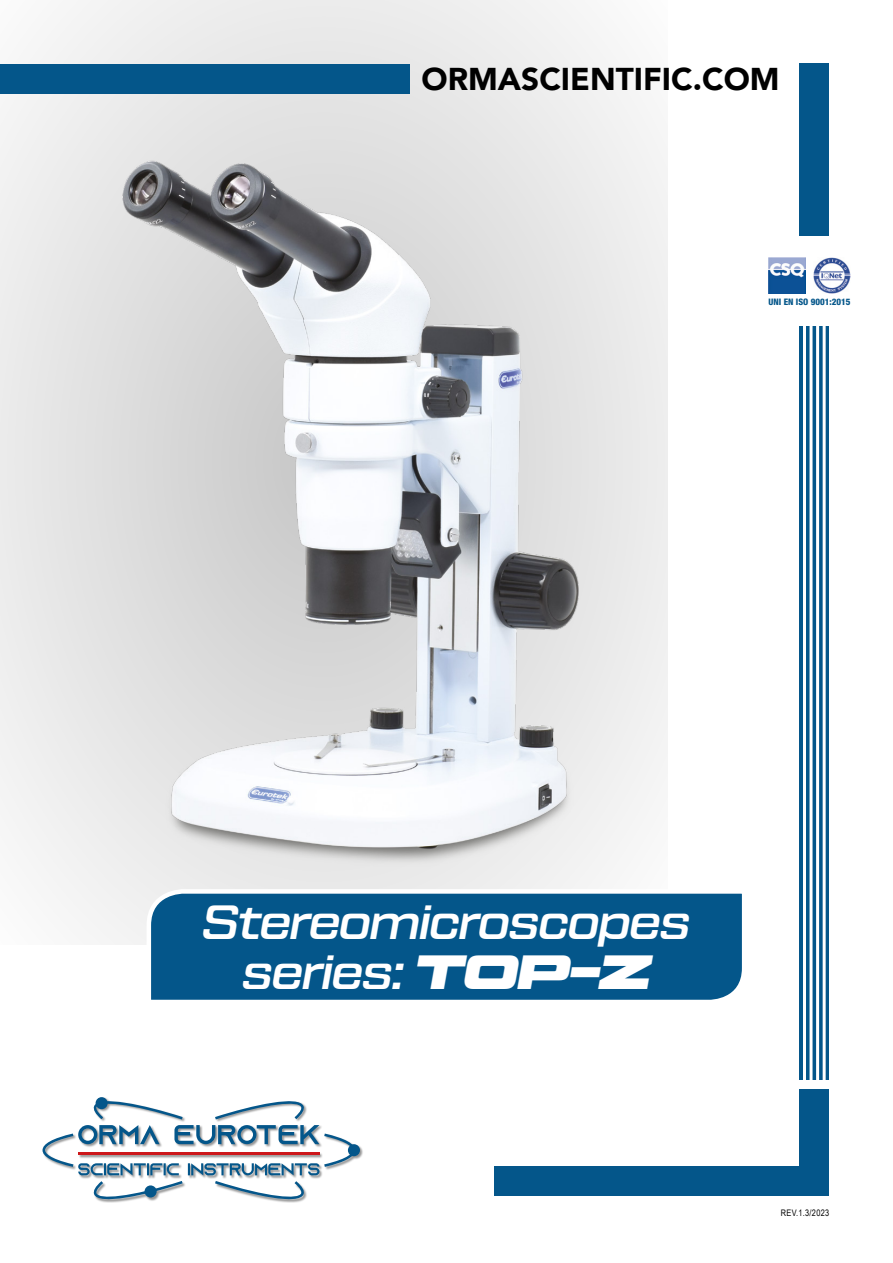
<style>
.page{position:relative;width:893px;height:1263px;background:#fff}
.page>*{position:absolute;margin:0;border:0;box-sizing:border-box;transform-origin:0 0}
.t1{font:48px/49.5px "Tactic Sans Med It";letter-spacing:-.04em;color:#fff;text-align:center}
.t2{font:900 31.5px "Avenir";color:#000}
.t3{font:800 condensed 9px "Helvetica Neue LT Std";color:#04568a}
.t4{font:9px "Arial Narrow";letter-spacing:.03em;color:#000}
.s1{font-family:"Tactic Sans Ext Exd Ult It"}
</style>
<div class="page">
<div style="left:0;top:0;width:668px;height:944px;background:#ebebeb"></div>
<div style="left:799px;top:64px;width:30px;height:172px;background:#04568a"></div>
<div style="left:799px;top:326px;width:30px;height:754px;background:#04568a"></div>
<div style="left:799px;top:1090px;width:30px;height:106px;background:#04568a"></div>
<div style="left:494px;top:1166px;width:335px;height:30px;background:#04568a"></div>
<div style="left:43px;top:1097px;width:321px;height:106px;background:#000;opacity:.42"></div>
<div style="left:348px;top:1144px;width:12px;height:12px;background:#04568a;border-radius:50%"></div>
<svg style="left:93px;top:1097px;width:90px;height:22px"></svg>
<svg style="left:215px;top:1097px;width:90px;height:22px"></svg>
<svg style="left:215px;top:1181px;width:90px;height:22px"></svg>
<svg style="left:93px;top:1181px;width:90px;height:22px"></svg>
<svg style="left:43px;top:1125px;width:312px;height:50px"></svg>
<hr style="left:803px;top:323px;width:3px;height:759px;background:#fff">
<hr style="left:809px;top:323px;width:3px;height:759px;background:#fff">
<hr style="left:816px;top:323px;width:3px;height:759px;background:#fff">
<hr style="left:823px;top:323px;width:3px;height:759px;background:#fff">
<img style="left:768px;top:257px;width:37px;height:37px">
<img style="left:814px;top:257px;width:36px;height:37px">
<svg style="left:144px;top:887px;width:598px;height:113px;background:#176292"></svg>
<div style="left:0;top:64px;width:409px;height:30px;background:#04568a"></div>
<img style="left:116px;top:150px;width:463px;height:712px">
<p class="t2" style="left:422px;top:60px;width:360px">ORMASCIENTIFIC.COM</p>
<p class="t3" style="left:768px;top:296px;width:83px">UNI EN ISO 9001:2015</p>
<p class="t1" style="left:202px;top:898px;width:491px">Stereomicroscopes series: <span class="s1">TOP-Z</span></p>
<p class="t4" style="left:781px;top:1206px;width:50px">REV.1.3/2023</p>
</div>
